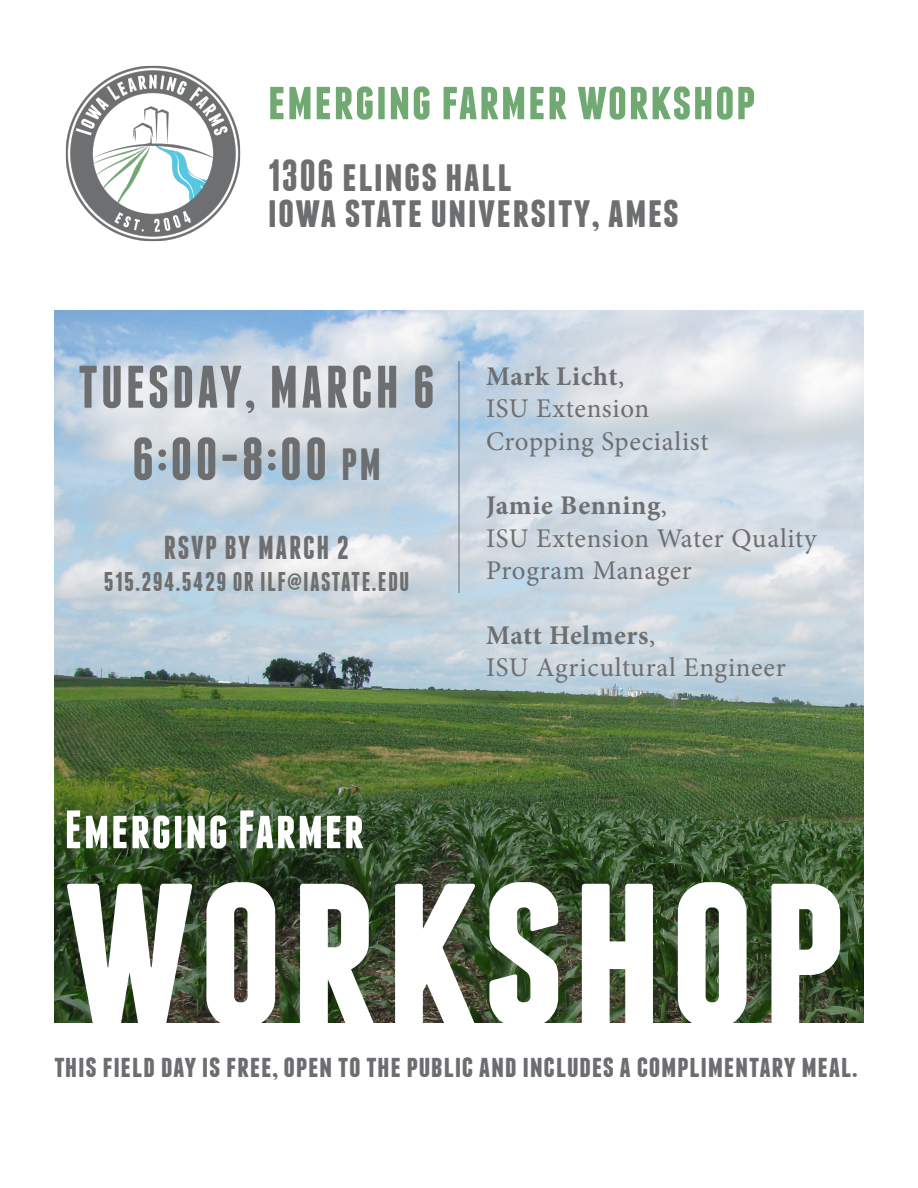
<style>
.page{position:relative;width:918px;height:1188px;background:#fff}
.page>*{position:absolute;margin:0;border:0;box-sizing:border-box;transform-origin:0 0}
.t1{font:700 237px "Franchise";letter-spacing:.025em;color:#fff}
.t2{font:700 60px "Franchise";letter-spacing:.05em;color:#6d6e70}
.t3{font:700 54px "Franchise";letter-spacing:.025em;color:#70a972}
.t4{font:700 54px "Franchise";letter-spacing:.025em;color:#fff}
.t5{font:700 45px "Franchise";letter-spacing:.025em;color:#6d6e70}
.t6{font:700 33px "Franchise";letter-spacing:.05em;color:#6d6e70}
.t7{font:700 32.25px "Franchise";letter-spacing:.02em;color:#6c6d70}
.t8{font:27px/32.4px "Minion Pro";letter-spacing:.025em;color:#6d6e70}
.t9{font:700 27px "Minion Pro";letter-spacing:.025em;color:#6d6e70}
.t10{font:700 27px "Franchise";letter-spacing:.05em;color:#6d6e70}
.s1{font-size:45px}
.s2{font-weight:400}
</style>
<div class="page">
<img style="left:54px;top:310px;width:810px;height:713px">
<img style="left:65px;top:65px;width:176px;height:177px">
<hr style="left:459px;top:361px;width:1px;height:232px;background:#6d6e70">
<p class="t3" style="left:268px;top:75px;width:489px">emerging farmer workshop</p>
<p class="t5" style="left:268px;top:155px;width:246px">1306 elings hall</p>
<p class="t5" style="left:268px;top:191px;width:413px">iowa state university, ames</p>
<p class="t2" style="left:78px;top:359px;width:359px">TUESDAY, MARCH 6</p>
<p class="t2" style="left:132px;top:431px;width:250px">6:00-8:00 <span class="s1">PM</span></p>
<p class="t6" style="left:164px;top:532px;width:187px">RSVP BY MARCH 2</p>
<p class="t10" style="left:104px;top:569px;width:307px">515.294.5429 OR ILF@IASTATE.EDU</p>
<p class="t4" style="left:64px;top:804px;width:301px">Emerging Farmer</p>
<p class="t9" style="left:486px;top:357px;width:140px">Mark Licht<span class="s2">,</span></p>
<p class="t8" style="left:486px;top:392px;width:165px">ISU Extension</p>
<p class="t8" style="left:486px;top:425px;width:224px">Cropping Specialist</p>
<p class="t9" style="left:486px;top:487px;width:183px">Jamie Benning<span class="s2">,</span></p>
<p class="t8" style="left:486px;top:522px;width:332px">ISU Extension Water Quality<br>Program Manager</p>
<p class="t9" style="left:486px;top:616px;width:171px">Matt Helmers<span class="s2">,</span></p>
<p class="t8" style="left:486px;top:652px;width:301px">ISU Agricultural Engineer</p>
<p class="t1" style="left:65px;top:833px;width:782px">workshop</p>
<p class="t7" style="left:54px;top:1051px;width:805px">this field day is free, open to the public and includes a complimentary meal.</p>
</div>
